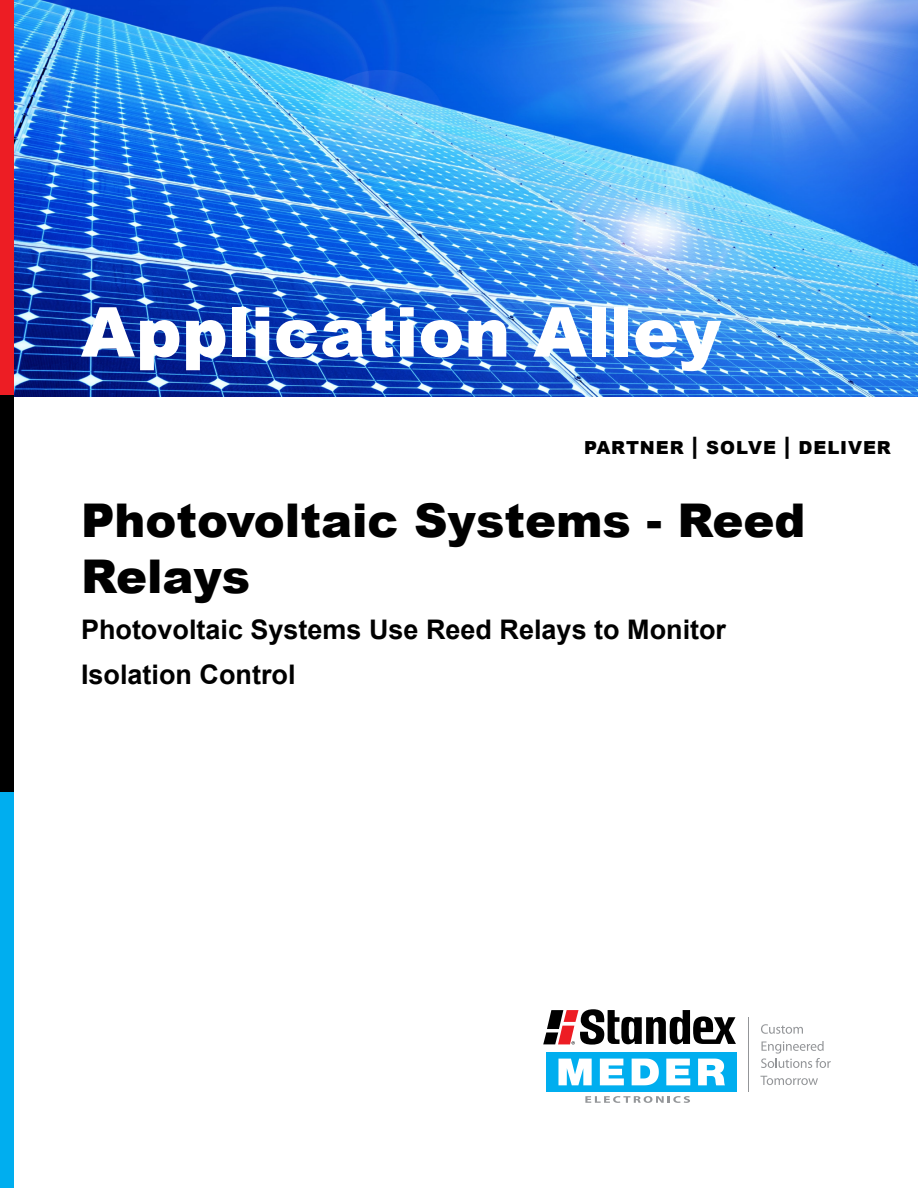
<style>
.page{position:relative;width:918px;height:1188px;background:#fff}
.page>*{position:absolute;margin:0;border:0;box-sizing:border-box;transform-origin:0 0}
.t1{font:900 69px "Arial";color:#fff}
.t2{font:900 46.5px/55.8px "Arial";color:#000}
.t3{font:700 27px "Arial";color:#000}
.t4{font:900 18px "Arial";letter-spacing:.05em;color:#000}
.s1{font-size:24px}
</style>
<div class="page">
<svg style="left:585px;top:1096px;width:105px;height:7px"></svg>
<div style="left:546px;top:1053px;width:191px;height:39px;background:#00aeef"></div>
<svg style="left:558px;top:1059px;width:167px;height:26px"></svg>
<svg style="left:543px;top:1009px;width:193px;height:36px"></svg>
<hr style="left:748px;top:1017px;width:1px;height:75px;background:#939598">
<svg style="left:761px;top:1024px;width:42px;height:10px"></svg>
<svg style="left:761px;top:1041px;width:70px;height:27px"></svg>
<svg style="left:760px;top:1076px;width:58px;height:9px"></svg>
<img style="left:14px;top:0;width:904px;height:396px">
<div style="left:0;top:0;width:14px;height:396px;background:#ed1d24"></div>
<div style="left:0;top:396px;width:14px;height:396px;background:#000"></div>
<div style="left:0;top:792px;width:14px;height:396px;background:#00aeef"></div>
<p class="t1" style="left:81px;top:282px;width:642px">Application Alley</p>
<p class="t4" style="left:584px;top:435px;width:308px">PARTNER <span class="s1">|</span> SOLVE <span class="s1">|</span> DELIVER</p>
<p class="t2" style="left:81px;top:491px;width:726px">Photovoltaic Systems - Reed<br>Relays</p>
<p class="t3" style="left:81px;top:611px;width:647px">Photovoltaic Systems Use Reed Relays to Monitor</p>
<p class="t3" style="left:81px;top:657px;width:216px">Isolation Control</p>
</div>
